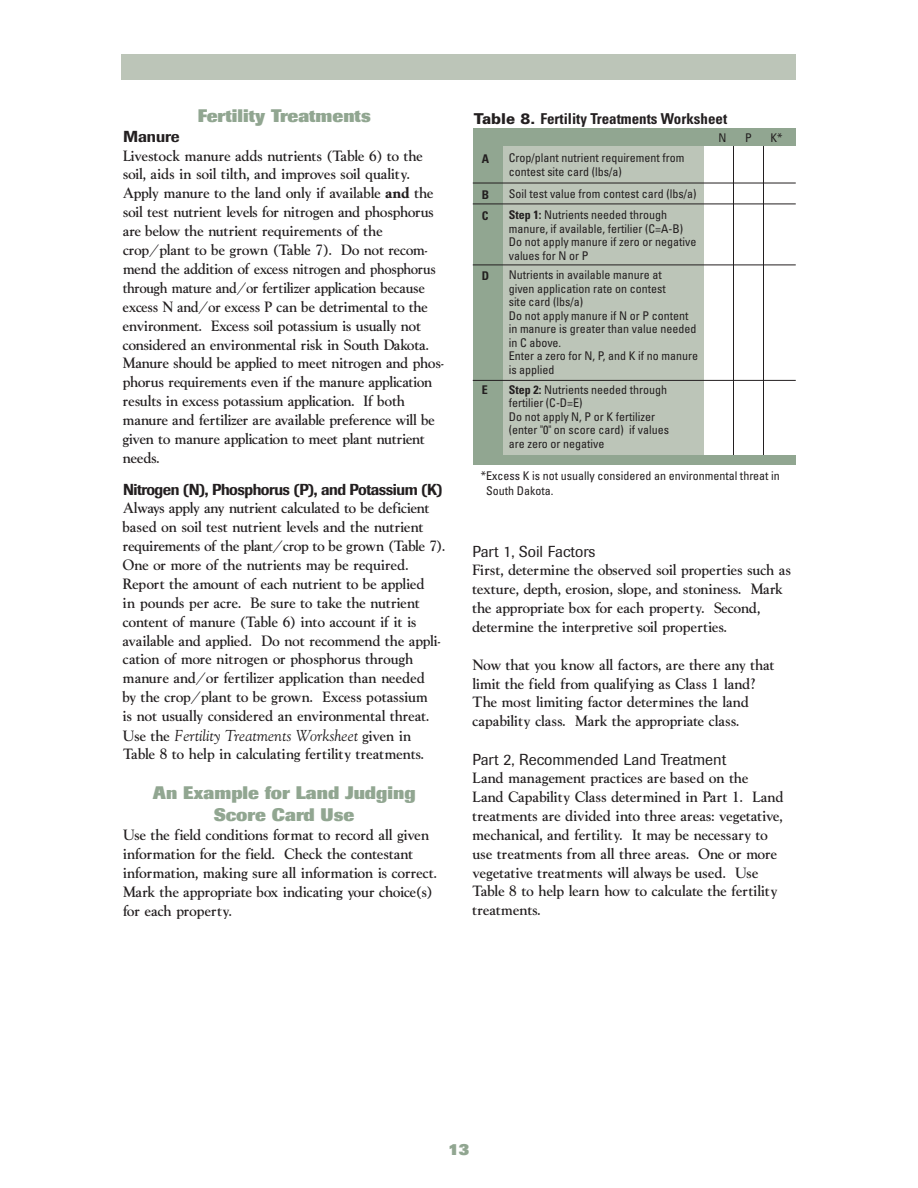
<style>
.page{position:relative;width:918px;height:1188px;background:#fff}
.page>*{position:absolute;margin:0;border:0;box-sizing:border-box;transform-origin:0 0}
.t1{font:800 18px/21.6px "Imago";color:#91a691;text-align:center}
.t2{font:15.75px/18.9px "Goudy Light DTC";color:#231f20}
.t3{font:15.75px "Imago";color:#231f20}
.t4{font:500 15.75px "Imago";letter-spacing:-.03em;color:#231f20;scale:.95 1}
.t5{font:15.75px "Goudy Italic Os F";color:#231f20}
.t6{font:500 15.75px "Imago";letter-spacing:-.03em;color:#231f20}
.t7{font:700 condensed 15px "Univers";color:#231f20}
.t8{font:900 15px "Univers";color:#91a691}
.t9{font:condensed 12px/13.5px "Univers";color:#231f20}
.t10{font:700 condensed 12px "Univers";color:#231f20}
.s1{font-family:"Goudy Bold DTC"}
.s2{font-family:"Goudy Light DTC"}
.s3{font-weight:900;font-stretch:normal}
.s4{font-weight:700}
</style>
<div class="page">
<div style="left:122px;top:54px;width:674px;height:25px;background:#bcc5b8"></div>
<div style="left:473px;top:142px;width:30px;height:318px;background:#91a691"></div>
<div style="left:503px;top:146px;width:201px;height:314px;background:#bcc5b8"></div>
<hr style="left:473px;top:183px;width:323px;height:1px;background:#231f20">
<hr style="left:473px;top:204px;width:323px;height:1px;background:#231f20">
<hr style="left:473px;top:380px;width:323px;height:1px;background:#231f20">
<hr style="left:473px;top:265px;width:323px;height:1px;background:#231f20">
<hr style="left:733px;top:144px;width:1px;height:316px;background:#231f20">
<hr style="left:763px;top:144px;width:1px;height:314px;background:#231f20">
<div style="left:473px;top:455px;width:322px;height:10px;background:#91a691"></div>
<div style="left:473px;top:128px;width:323px;height:18px;background:#91a691"></div>
<p class="t1" style="left:198px;top:107px;width:175px">Fertility Treatments</p>
<p class="t6" style="left:123px;top:131px;width:58px">Manure</p>
<p class="t2" style="left:123px;top:147px;width:322px">Livestock manure adds nutrients (Table 6) to the soil, aids in soil tilth, and improves soil quality.<br>Apply manure to the land only if available <span class="s1">and</span> the soil test nutrient levels for nitrogen and phosphorus are below the nutrient requirements of the crop/plant to be grown (Table 7). Do not recom&shy;mend the addition of excess nitrogen and phosphorus through mature and/or fertilizer application because excess N and/or excess P can be detrimental to the environment. Excess soil potassium is usually not considered an environmental risk in South Dakota.<br>Manure should be applied to meet nitrogen and phos&shy;phorus requirements even if the manure application results in excess potassium application. If both manure and fertilizer are available preference will be given to manure application to meet plant nutrient needs.</p>
<p class="t4" style="left:123px;top:484px;width:338px">Nitrogen (N), Phosphorus (P), and Potassium (K)</p>
<p class="t2" style="left:123px;top:500px;width:324px">Always apply any nutrient calculated to be deficient based on soil test nutrient levels and the nutrient requirements of the plant/crop to be grown (Table 7).<br>One or more of the nutrients may be required.<br>Report the amount of each nutrient to be applied<br>in pounds per acre. Be sure to take the nutrient content of manure (Table 6) into account if it is available and applied. Do not recommend the appli&shy;cation of more nitrogen or phosphorus through manure and/or fertilizer application than needed<br>by the crop/plant to be grown. Excess potassium<br>is not usually considered an environmental threat.</p>
<p class="t5" style="left:123px;top:730px;width:290px"><span class="s2">Use the</span> Fertility Treatments Worksheet <span class="s2">given in</span></p>
<p class="t2" style="left:123px;top:746px;width:302px">Table 8 to help in calculating fertility treatments.</p>
<p class="t1" style="left:153px;top:784px;width:264px">An Example for Land Judging<br>Score Card Use</p>
<p class="t2" style="left:123px;top:827px;width:315px">Use the field conditions format to record all given information for the field. Check the contestant information, making sure all information is correct.<br>Mark the appropriate box indicating your choice(s) for each property.</p>
<p class="t7" style="left:474px;top:113px;width:255px"><span class="s3">Table 8.</span> Fertility Treatments Worksheet</p>
<p class="t10" style="left:482px;top:155px;width:9px">A</p>
<p class="t9" style="left:719px;top:132px;width:10px">N</p>
<p class="t9" style="left:745px;top:132px;width:8px">P</p>
<p class="t9" style="left:771px;top:132px;width:13px">K*</p>
<p class="t9" style="left:509px;top:152px;width:177px">Crop/plant nutrient requirement from contest site card (lbs/a)</p>
<p class="t9" style="left:509px;top:185px;width:189px;line-height:21px">Soil test value from contest card (lbs/a)<br><span class="s4">Step 1:</span> Nutrients needed through</p>
<p class="t9" style="left:509px;top:223px;width:189px">manure, if available, fertilier (C=A-B)<br>Do not apply manure if zero or negative values for N or P</p>
<p class="t10" style="left:482px;top:190px;width:9px">B</p>
<p class="t10" style="left:482px;top:211px;width:8px">C</p>
<p class="t10" style="left:482px;top:272px;width:9px">D</p>
<p class="t10" style="left:482px;top:385px;width:7px">E</p>
<p class="t9" style="left:509px;top:269px;width:191px">Nutrients in available manure at<br>given application rate on contest<br>site card (lbs/a)<br>Do not apply manure if N or P content in manure is greater than value needed in C above.<br>Enter a zero for N, P, and K if no manure is applied</p>
<p class="t9" style="left:509px;top:384px;width:162px"><span class="s4">Step 2:</span> Nutrients needed through fertilier (C-D=E)<br>Do not apply N, P or K fertilizer (enter "0" on score card) if values are zero or negative</p>
<p class="t9" style="left:486px;top:469px;width:295px;line-height:15px;text-indent:-5px">*Excess K is not usually considered an environmental threat in<br>South Dakota.</p>
<p class="t3" style="left:472px;top:546px;width:125px">Part 1, Soil Factors</p>
<p class="t2" style="left:472px;top:562px;width:320px">First, determine the observed soil properties such as texture, depth, erosion, slope, and stoniness. Mark the appropriate box for each property. Second, determine the interpretive soil properties.</p>
<p class="t2" style="left:472px;top:656px;width:303px">Now that you know all factors, are there any that limit the field from qualifying as Class 1 land?<br>The most limiting factor determines the land capability class. Mark the appropriate class.</p>
<p class="t3" style="left:472px;top:754px;width:255px">Part 2, Recommended Land Treatment</p>
<p class="t2" style="left:472px;top:770px;width:313px">Land management practices are based on the<br>Land Capability Class determined in Part 1. Land treatments are divided into three areas: vegetative, mechanical, and fertility. It may be necessary to use treatments from all three areas. One or more vegetative treatments will always be used. Use Table 8 to help learn how to calculate the fertility treatments.</p>
<p class="t8" style="left:448px;top:1145px;width:23px">13</p>
</div>
